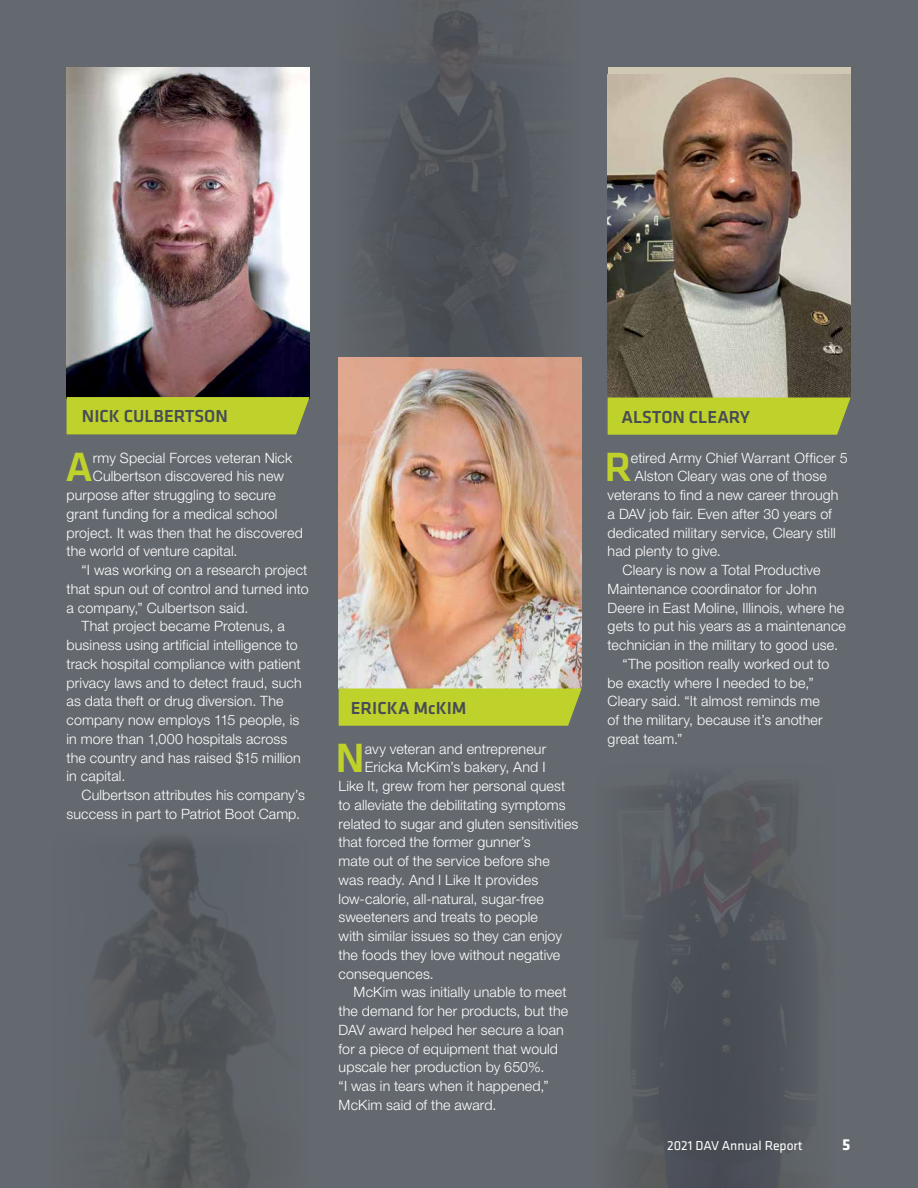
<style>
.page{position:relative;width:918px;height:1188px;background:#64696f}
.page>*{position:absolute;margin:0;border:0;box-sizing:border-box;transform-origin:0 0}
.t1{font:500 42.45px "Klavika";color:#bfd22b}
.t2{font:500 18px "Klavika";color:#474c55}
.t3{font:700 16.5px "Klavika";color:#fff}
.t4{font:300 14.25px "Helvetica Neue LT Std";letter-spacing:.01em;color:#fff}
.t5{font:13.5px "Klavika";color:#fff}
</style>
<div class="page">
<img style="left:338px;top:0;width:242px;height:362px">
<img style="left:339px;top:358px;width:243px;height:330px">
<div style="left:608px;top:67px;width:243px;height:331px;background:#d0c7b5"></div>
<img style="left:608px;top:75px;width:243px;height:323px">
<img style="left:67px;top:67px;width:243px;height:330px">
<div style="left:67px;top:397px;width:243px;height:37px;background:#bfd22b"></div>
<svg style="left:339px;top:688px;width:243px;height:38px;background:#bbce2f"></svg>
<div style="left:608px;top:398px;width:243px;height:37px;background:#bfd22b"></div>
<p class="t2" style="left:82px;top:404px;width:148px">NICK CULBERTSON</p>
<p class="t2" style="left:621px;top:405px;width:130px">ALSTON CLEARY</p>
<h1 class="t1" style="left:66px;top:439px;width:29px">A</h1>
<p class="t4" style="left:93px;top:449px;width:201px">rmy Special Forces veteran Nick</p>
<p class="t4" style="left:93px;top:468px;width:193px">Culbertson discovered his new</p>
<p class="t4" style="left:67px;top:486px;width:211px">purpose after struggling to secure</p>
<p class="t4" style="left:67px;top:505px;width:212px">grant funding for a medical school</p>
<p class="t4" style="left:67px;top:524px;width:238px">project. It was then that he discovered</p>
<p class="t4" style="left:67px;top:543px;width:172px">the world of venture capital.</p>
<p class="t4" style="left:82px;top:561px;width:227px">“I was working on a research project</p>
<p class="t4" style="left:67px;top:580px;width:244px">that spun out of control and turned into</p>
<p class="t4" style="left:67px;top:599px;width:183px">a company,” Culbertson said.</p>
<p class="t4" style="left:82px;top:618px;width:205px">That project became Protenus, a</p>
<p class="t4" style="left:67px;top:636px;width:233px">business using artificial intelligence to</p>
<p class="t4" style="left:67px;top:655px;width:236px">track hospital compliance with patient</p>
<p class="t4" style="left:67px;top:674px;width:237px">privacy laws and to detect fraud, such</p>
<p class="t4" style="left:67px;top:693px;width:219px">as data theft or drug diversion. The</p>
<p class="t4" style="left:67px;top:711px;width:234px">company now employs 115 people, is</p>
<p class="t4" style="left:67px;top:730px;width:222px">in more than 1,000 hospitals across</p>
<p class="t4" style="left:67px;top:749px;width:236px">the country and has raised $15 million</p>
<p class="t4" style="left:67px;top:768px;width:60px">in capital.</p>
<p class="t4" style="left:82px;top:786px;width:225px">Culbertson attributes his company’s</p>
<p class="t4" style="left:67px;top:805px;width:235px">success in part to Patriot Boot Camp.</p>
<p class="t2" style="left:351px;top:696px;width:117px">ERICKA McKIM</p>
<h1 class="t1" style="left:335px;top:730px;width:31px">N</h1>
<p class="t4" style="left:365px;top:740px;width:183px">avy veteran and entrepreneur</p>
<p class="t4" style="left:365px;top:759px;width:182px">Ericka McKim’s bakery, And I</p>
<p class="t4" style="left:339px;top:777px;width:228px">Like It, grew from her personal quest</p>
<p class="t4" style="left:339px;top:796px;width:229px">to alleviate the debilitating symptoms</p>
<p class="t4" style="left:339px;top:815px;width:241px">related to sugar and gluten sensitivities</p>
<p class="t4" style="left:339px;top:834px;width:194px">that forced the former gunner’s</p>
<p class="t4" style="left:339px;top:852px;width:213px">mate out of the service before she</p>
<p class="t4" style="left:339px;top:871px;width:201px">was ready. And I Like It provides</p>
<p class="t4" style="left:339px;top:890px;width:207px">low-calorie, all-natural, sugar-free</p>
<p class="t4" style="left:339px;top:909px;width:201px">sweeteners and treats to people</p>
<p class="t4" style="left:339px;top:927px;width:225px">with similar issues so they can enjoy</p>
<p class="t4" style="left:339px;top:946px;width:223px">the foods they love without negative</p>
<p class="t4" style="left:339px;top:965px;width:97px">consequences.</p>
<p class="t4" style="left:354px;top:984px;width:214px">McKim was initially unable to meet</p>
<p class="t4" style="left:339px;top:1002px;width:231px">the demand for her products, but the</p>
<p class="t4" style="left:339px;top:1021px;width:227px">DAV award helped her secure a loan</p>
<p class="t4" style="left:339px;top:1040px;width:221px">for a piece of equipment that would</p>
<p class="t4" style="left:339px;top:1059px;width:207px">upscale her production by 650%.</p>
<p class="t4" style="left:339px;top:1077px;width:212px">“I was in tears when it happened,”</p>
<p class="t4" style="left:339px;top:1096px;width:159px">McKim said of the award.</p>
<h1 class="t1" style="left:604px;top:439px;width:29px">R</h1>
<p class="t4" style="left:631px;top:449px;width:218px">etired Army Chief Warrant Officer 5</p>
<p class="t4" style="left:635px;top:468px;width:194px">Alston Cleary was one of those</p>
<p class="t4" style="left:608px;top:486px;width:232px">veterans to find a new career through</p>
<p class="t4" style="left:608px;top:505px;width:226px">a DAV job fair. Even after 30 years of</p>
<p class="t4" style="left:608px;top:524px;width:230px">dedicated military service, Cleary still</p>
<p class="t4" style="left:608px;top:543px;width:115px">had plenty to give.</p>
<p class="t4" style="left:623px;top:561px;width:199px">Cleary is now a Total Productive</p>
<p class="t4" style="left:608px;top:580px;width:211px">Maintenance coordinator for John</p>
<p class="t4" style="left:608px;top:599px;width:238px">Deere in East Moline, Illinois, where he</p>
<p class="t4" style="left:608px;top:618px;width:240px">gets to put his years as a maintenance</p>
<p class="t4" style="left:608px;top:636px;width:232px">technician in the military to good use.</p>
<p class="t4" style="left:623px;top:655px;width:208px">“The position really worked out to</p>
<p class="t4" style="left:608px;top:674px;width:208px">be exactly where I needed to be,”</p>
<p class="t4" style="left:608px;top:693px;width:214px">Cleary said. “It almost reminds me</p>
<p class="t4" style="left:608px;top:711px;width:216px">of the military, because it’s another</p>
<p class="t4" style="left:608px;top:730px;width:76px">great team.”</p>
<p class="t5" style="left:667px;top:1137px;width:137px">2021 DAV Annual Report</p>
<p class="t3" style="left:842px;top:1133px;width:10px">5</p>
</div>
